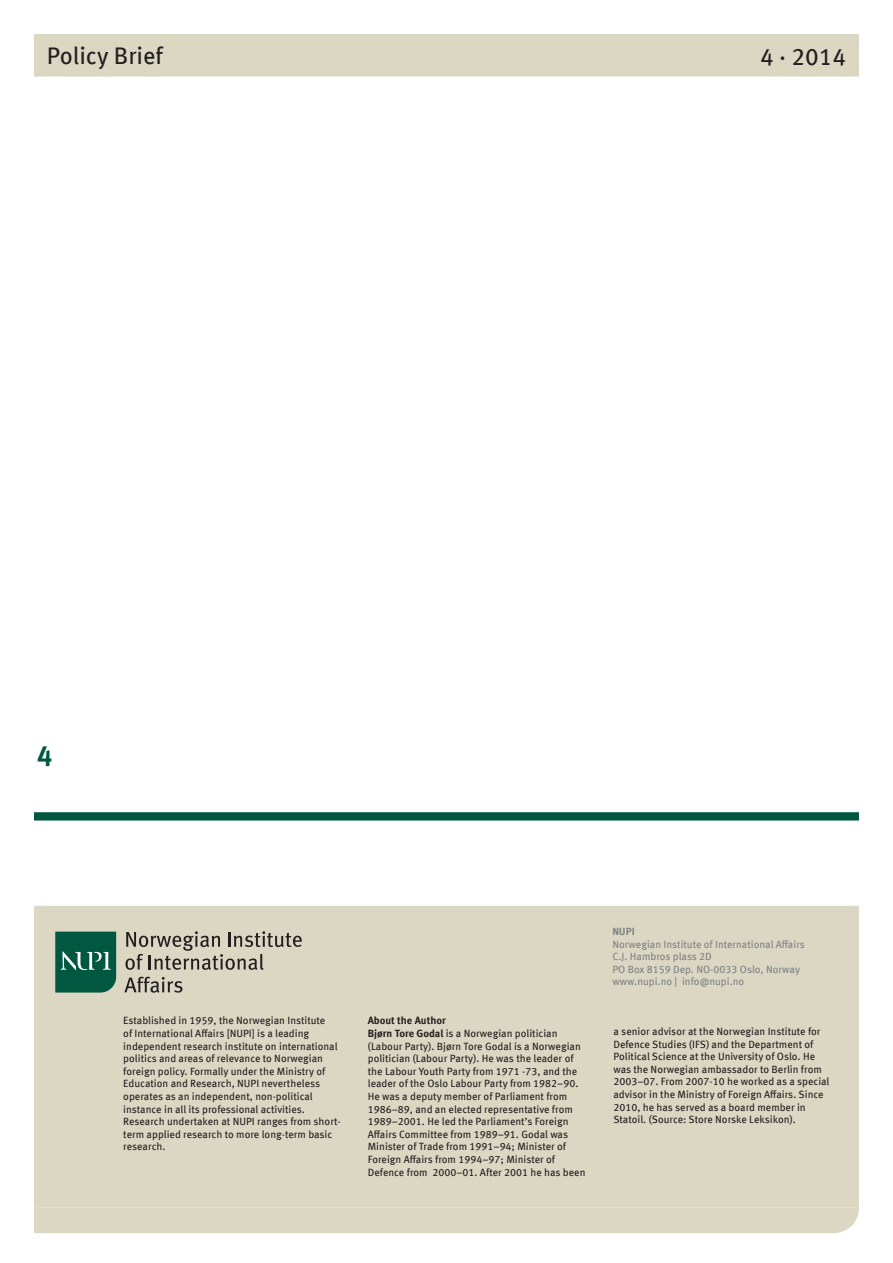
<style>
.page{position:relative;width:893px;height:1263px;background:#fff}
.page>*{position:absolute;margin:0;border:0;box-sizing:border-box;transform-origin:0 0}
.t1{font:700 27.75px "Meta Offc Pro";color:#005840}
.t2{font:24px "Meta Offc Pro";color:#231f20}
.t3{font:10.5px/12.6px "Meta Offc Pro";color:#231f20}
.t4{font:10.5px/12.6px "Meta Offc Pro";color:#808285}
.t5{font:700 10.5px "Meta Offc Pro";color:#808285}
.s1{font-weight:700}
</style>
<div class="page">
<svg style="left:34px;top:812px;width:825px;height:9px;background:#13644e"></svg>
<div style="left:34px;top:906px;width:825px;height:302px;background:#dbd7c3"></div>
<div style="left:34px;top:1208px;width:825px;height:25px;background:#dbd7c3"></div>
<div style="left:34px;top:34px;width:825px;height:43px;background:#dbd7c3"></div>
<svg style="left:55px;top:932px;width:61px;height:60px;background:#166650"></svg>
<svg style="left:125px;top:931px;width:177px;height:39px;background:#b2ae9f"></svg>
<svg style="left:124px;top:977px;width:58px;height:16px"></svg>
<h2 class="t2" style="left:47px;top:38px;width:118px">Policy Brief</h2>
<h2 class="t2" style="left:760px;top:38px;width:88px">4 · 2014</h2>
<h1 class="t1" style="left:37px;top:734px;width:17px">4</h1>
<p class="t3" style="left:123px;top:1014px;width:219px">Established in 1959, the Norwegian Institute<br>of International Affairs [NUPI] is a leading independent research institute on international politics and areas of relevance to Norwegian foreign policy. Formally under the Ministry of Education and Research, NUPI nevertheless operates as an independent, non-political instance in all its professional activities.<br>Research undertaken at NUPI ranges from short&shy;term applied research to more long-term basic research.</p>
<p class="t5" style="left:612px;top:923px;width:24px">NUPI</p>
<p class="t4" style="left:612px;top:937px;width:194px">Norwegian Institute of International Affairs C.J. Hambros plass 2D<br>PO Box 8159 Dep. NO-0033 Oslo, Norway www.nupi.no | info@nupi.no</p>
<p class="t3" style="left:368px;top:1014px;width:219px"><span class="s1">About the Author<br>Bjørn Tore Godal</span> is a Norwegian politician (Labour Party). Bjørn Tore Godal is a Norwegian politician (Labour Party). He was the leader of the Labour Youth Party from 1971 -73, and the leader of the Oslo Labour Party from 1982–90.<br>He was a deputy member of Parliament from 1986–89, and an elected representative from 1989–2001. He led the Parliament’s Foreign Affairs Committee from 1989–91. Godal was Minister of Trade from 1991–94; Minister of Foreign Affairs from 1994–97; Minister of Defence from 2000–01. After 2001 he has been</p>
<p class="t3" style="left:613px;top:1024px;width:218px">a senior advisor at the Norwegian Institute for Defence Studies (IFS) and the Department of Political Science at the University of Oslo. He was the Norwegian ambassador to Berlin from 2003–07. From 2007-10 he worked as a special advisor in the Ministry of Foreign Affairs. Since 2010, he has served as a board member in Statoil. (Source: Store Norske Leksikon).</p>
</div>
